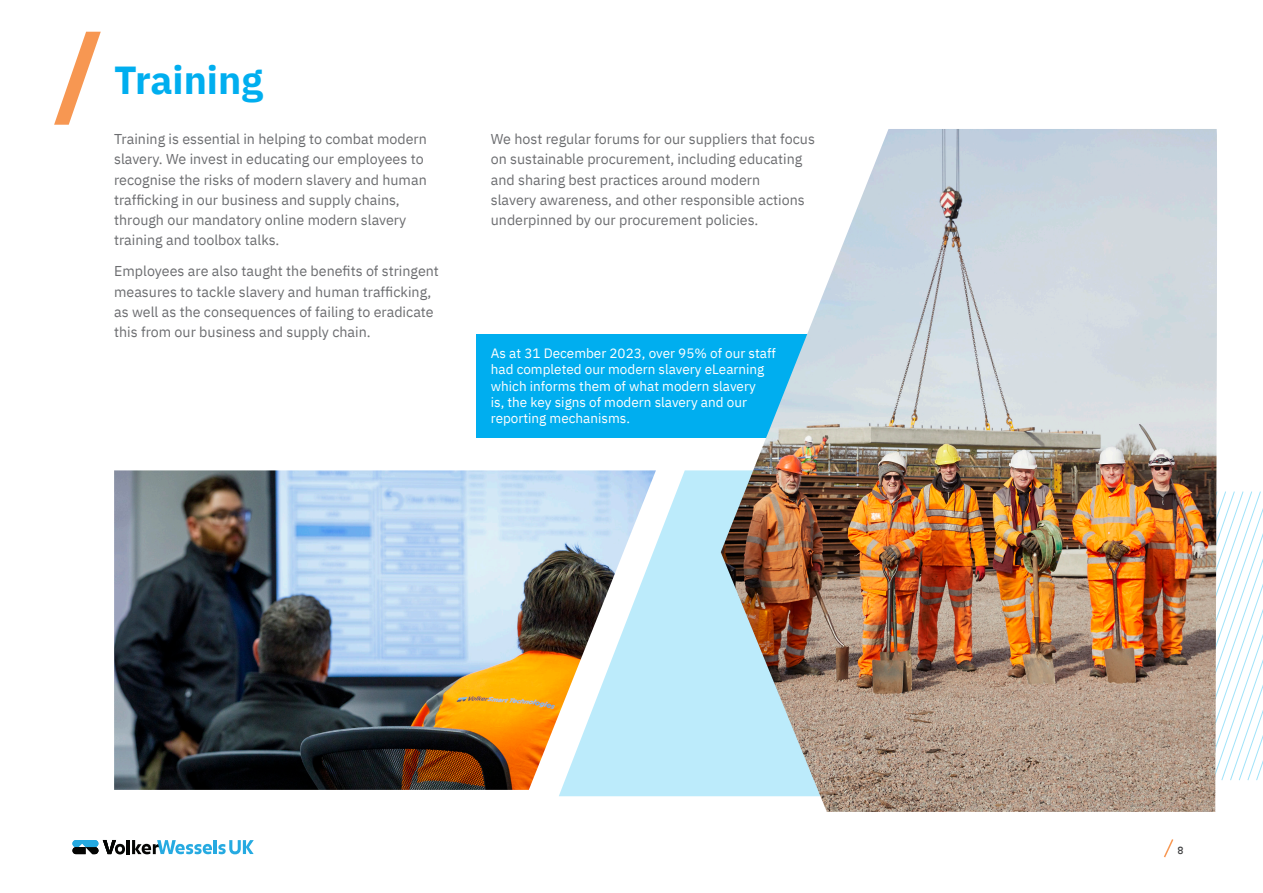
<style>
.page{position:relative;width:1263px;height:893px;background:#fff}
.page>*{position:absolute;margin:0;border:0;box-sizing:border-box;transform-origin:0 0}
.t1{font:700 39px "IBM Plex Sans";color:#00aeef}
.body{font:14.25px/20.2px "IBM Plex Sans";color:#6c6d70}
.body-2{font:13.5px/16.2px "IBM Plex Sans";color:#fff}
.t2{font:10.5px "Balance";color:#3e3e3f}
</style>
<div class="page">
<svg style="left:1164px;top:839px;width:10px;height:19px"></svg>
<svg style="left:54px;top:32px;width:47px;height:93px"></svg>
<hr style="left:127px;top:840px;width:3px;height:14px;background:#040503">
<svg style="left:72px;top:840px;width:53px;height:14px"></svg>
<hr style="left:214px;top:840px;width:3px;height:14px;background:#26aae1">
<svg style="left:218px;top:840px;width:36px;height:14px"></svg>
<svg style="left:132px;top:840px;width:80px;height:14px"></svg>
<div style="left:476px;top:334px;width:378px;height:103px;background:#00aeef"></div>
<div style="left:559px;top:470px;width:162px;height:326px;background:#bcebfb"></div>
<img style="left:114px;top:470px;width:542px;height:320px">
<svg style="left:1218px;top:491px;width:45px;height:290px"></svg>
<img style="left:721px;top:129px;width:497px;height:683px">
<p class="t1" style="left:114px;top:49px;width:150px">Training</p>
<p class="body" style="left:114px;top:128px;width:314px">Training is essential in helping to combat modern slavery. We invest in educating our employees to recognise the risks of modern slavery and human trafficking in our business and supply chains, through our mandatory online modern slavery training and toolbox talks.</p>
<p class="body" style="left:114px;top:260px;width:326px">Employees are also taught the benefits of stringent measures to tackle slavery and human trafficking, as well as the consequences of failing to eradicate this from our business and supply chain.</p>
<p class="body" style="left:491px;top:128px;width:326px">We host regular forums for our suppliers that focus on sustainable procurement, including educating and sharing best practices around modern<br>slavery awareness, and other responsible actions underpinned by our procurement policies.</p>
<p class="body-2" style="left:491px;top:344px;width:286px">As at 31 December 2023, over 95% of our staff had completed our modern slavery eLearning which informs them of what modern slavery<br>is, the key signs of modern slavery and our reporting mechanisms.</p>
<p class="t2" style="left:1177px;top:844px;width:8px">8</p>
</div>
